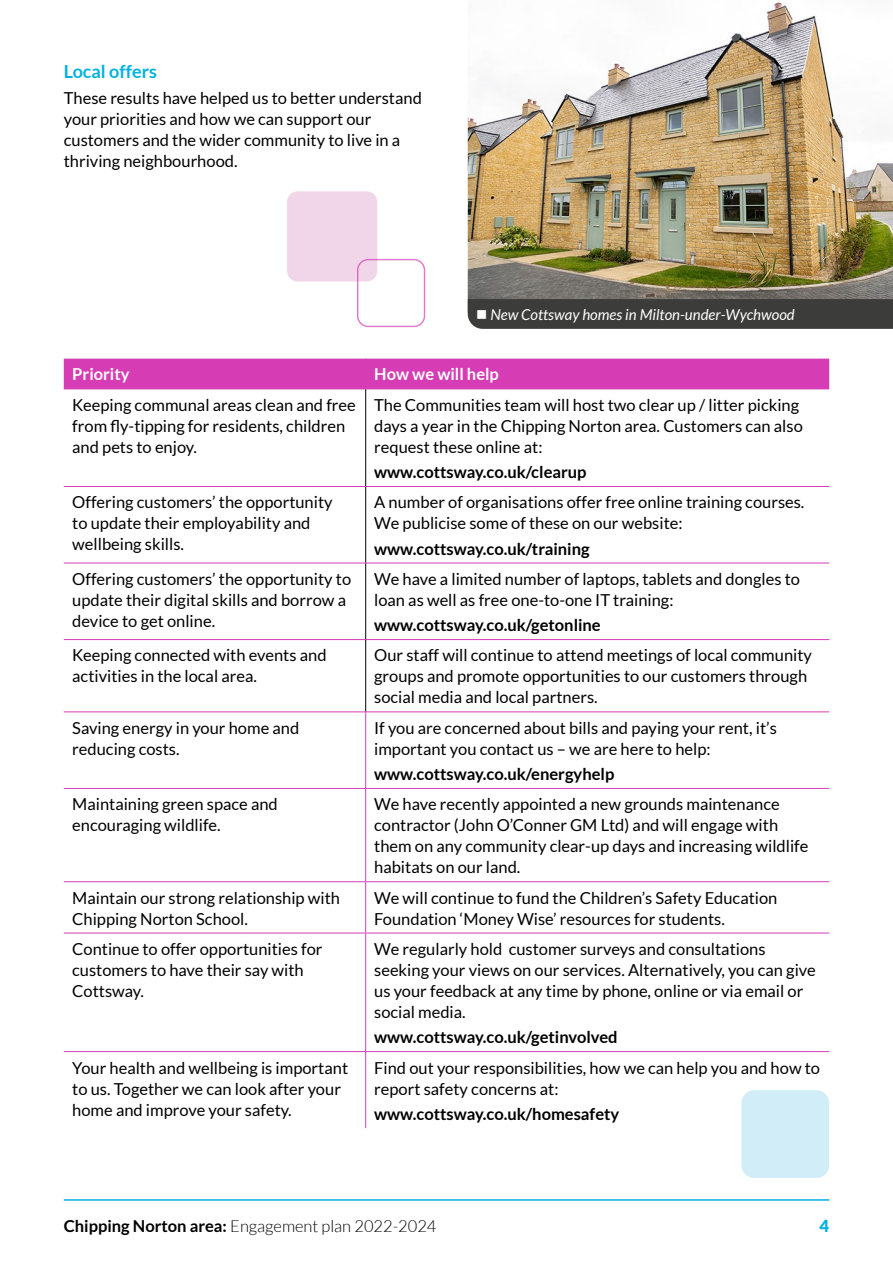
<style>
.page{position:relative;width:893px;height:1263px;background:#fff}
.page>*{position:absolute;margin:0;border:0;box-sizing:border-box;transform-origin:0 0}
.t1{font:700 18px "Lato";color:#00b2e2}
.t2{font:16.5px/21px "Lato";color:#000}
.t3{font:700 16.5px "Lato";color:#000}
.t4{font:300 16.5px "Lato";color:#000}
.t5{font:700 16.5px "Lato";color:#fff}
.t6{font:900 16.5px "Lato";color:#00b2e2}
.t7{font:italic 15px "Lato";color:#fff}
.s1{font-weight:700}
</style>
<div class="page">
<hr style="left:64px;top:1199px;width:765px;height:2px;background:#00b2e2">
<div style="left:741px;top:1090px;width:88px;height:88px;background:#d0edf8;border-radius:13px"></div>
<div style="left:287px;top:191px;width:90px;height:91px;background:#f1d6e9;border-radius:11px"></div>
<div style="left:357px;top:259px;width:68px;height:68px;border:1px solid #d63cb3;border-radius:11px"></div>
<img style="left:468px;top:2px;width:425px;height:297px">
<div style="left:64px;top:359px;width:765px;height:29px;background:#d63cb3"></div>
<hr style="left:365px;top:712px;width:1px;height:76px;background:#d63cb3">
<hr style="left:64px;top:788px;width:302px;height:1px;background:#d63cb3">
<hr style="left:366px;top:788px;width:463px;height:1px;background:#d63cb3">
<hr style="left:365px;top:789px;width:1px;height:92px;background:#d63cb3">
<hr style="left:64px;top:881px;width:302px;height:1px;background:#d63cb3">
<hr style="left:366px;top:881px;width:463px;height:1px;background:#d63cb3">
<hr style="left:365px;top:882px;width:1px;height:51px;background:#d63cb3">
<hr style="left:64px;top:933px;width:302px;height:1px;background:#d63cb3">
<hr style="left:366px;top:933px;width:463px;height:1px;background:#d63cb3">
<hr style="left:365px;top:933px;width:1px;height:118px;background:#d63cb3">
<hr style="left:64px;top:1051px;width:302px;height:1px;background:#d63cb3">
<hr style="left:366px;top:1051px;width:463px;height:1px;background:#d63cb3">
<hr style="left:365px;top:1052px;width:1px;height:76px;background:#d63cb3">
<hr style="left:64px;top:388px;width:302px;height:1px;background:#d63cb3">
<hr style="left:366px;top:388px;width:463px;height:1px;background:#d63cb3">
<hr style="left:64px;top:486px;width:302px;height:1px;background:#d63cb3">
<hr style="left:366px;top:486px;width:463px;height:1px;background:#d63cb3">
<hr style="left:64px;top:563px;width:302px;height:1px;background:#d63cb3">
<hr style="left:366px;top:563px;width:463px;height:1px;background:#d63cb3">
<hr style="left:64px;top:639px;width:302px;height:1px;background:#d63cb3">
<hr style="left:366px;top:639px;width:463px;height:1px;background:#d63cb3">
<hr style="left:64px;top:711px;width:302px;height:1px;background:#d63cb3">
<hr style="left:366px;top:711px;width:463px;height:1px;background:#d63cb3">
<hr style="left:365px;top:389px;width:1px;height:97px;background:#000">
<hr style="left:365px;top:487px;width:1px;height:76px;background:#000">
<hr style="left:365px;top:563px;width:1px;height:76px;background:#000">
<hr style="left:365px;top:640px;width:1px;height:71px;background:#000">
<div style="left:468px;top:299px;width:425px;height:30px;background:#3c3c3b"></div>
<p class="t1" style="left:64px;top:61px;width:95px">Local offers</p>
<p class="t2" style="left:64px;top:87px;width:360px">These results have helped us to better understand your priorities and how we can support our customers and the wider community to live in a thriving neighbourhood.</p>
<p class="t7" style="left:476px;top:306px;width:320px">■ New Cottsway homes in Milton-under-Wychwood</p>
<p class="t5" style="left:72px;top:365px;width:59px">Priority</p>
<p class="t5" style="left:374px;top:365px;width:126px">How we will help</p>
<p class="t2" style="left:72px;top:394px;width:285px">Keeping communal areas clean and free from fly-tipping for residents, children and pets to enjoy.</p>
<p class="t2" style="left:374px;top:394px;width:430px">The Communities team will host two clear up / litter picking days a year in the Chipping Norton area. Customers can also request these online at:</p>
<p class="t3" style="left:374px;top:462px;width:214px">www.cottsway.co.uk/clearup</p>
<p class="t2" style="left:72px;top:492px;width:262px">Offering customers’ the opportunity to update their employability and wellbeing skills.</p>
<p class="t2" style="left:374px;top:492px;width:432px">A number of organisations offer free online training courses.<br>We publicise some of these on our website:</p>
<p class="t3" style="left:374px;top:539px;width:217px">www.cottsway.co.uk/training</p>
<p class="t2" style="left:72px;top:568px;width:280px">Offering customers’ the opportunity to update their digital skills and borrow a device to get online.</p>
<p class="t2" style="left:374px;top:568px;width:427px">We have a limited number of laptops, tablets and dongles to loan as well as free one-to-one IT training:</p>
<p class="t3" style="left:374px;top:616px;width:228px">www.cottsway.co.uk/getonline</p>
<p class="t2" style="left:72px;top:645px;width:256px">Keeping connected with events and activities in the local area.</p>
<p class="t2" style="left:374px;top:645px;width:439px">Our staff will continue to attend meetings of local community groups and promote opportunities to our customers through social media and local partners.</p>
<p class="t2" style="left:72px;top:717px;width:228px">Saving energy in your home and reducing costs.</p>
<p class="t2" style="left:374px;top:717px;width:404px">If you are concerned about bills and paying your rent, it’s important you contact us – we are here to help:</p>
<p class="t3" style="left:374px;top:764px;width:242px">www.cottsway.co.uk/energyhelp</p>
<p class="t2" style="left:72px;top:794px;width:207px">Maintaining green space and encouraging wildlife.</p>
<p class="t2" style="left:374px;top:794px;width:436px">We have recently appointed a new grounds maintenance contractor (John O’Conner GM Ltd) and will engage with them on any community clear-up days and increasing wildlife habitats on our land.</p>
<p class="t2" style="left:72px;top:887px;width:269px">Maintain our strong relationship with<br>Chipping Norton School.</p>
<p class="t2" style="left:374px;top:887px;width:405px">We will continue to fund the Children’s Safety Education<br>Foundation ‘Money Wise’ resources for students.</p>
<p class="t2" style="left:72px;top:938px;width:252px">Continue to offer opportunities for customers to have their say with<br>Cottsway.</p>
<p class="t2" style="left:374px;top:938px;width:443px">We regularly hold customer surveys and consultations seeking your views on our services. Alternatively, you can give us your feedback at any time by phone, online or via email or social media.</p>
<p class="t3" style="left:374px;top:1028px;width:245px">www.cottsway.co.uk/getinvolved</p>
<p class="t2" style="left:72px;top:1057px;width:277px">Your health and wellbeing is important to us. Together we can look after your home and improve your safety.</p>
<p class="t2" style="left:374px;top:1057px;width:447px">Find out your responsibilities, how we can help you and how to report safety concerns at:</p>
<p class="t3" style="left:374px;top:1104px;width:247px">www.cottsway.co.uk/homesafety</p>
<p class="t4" style="left:64px;top:1217px;width:374px"><span class="s1">Chipping Norton area:</span> Engagement plan 2022-2024</p>
<p class="t6" style="left:820px;top:1216px;width:11px">4</p>
</div>
